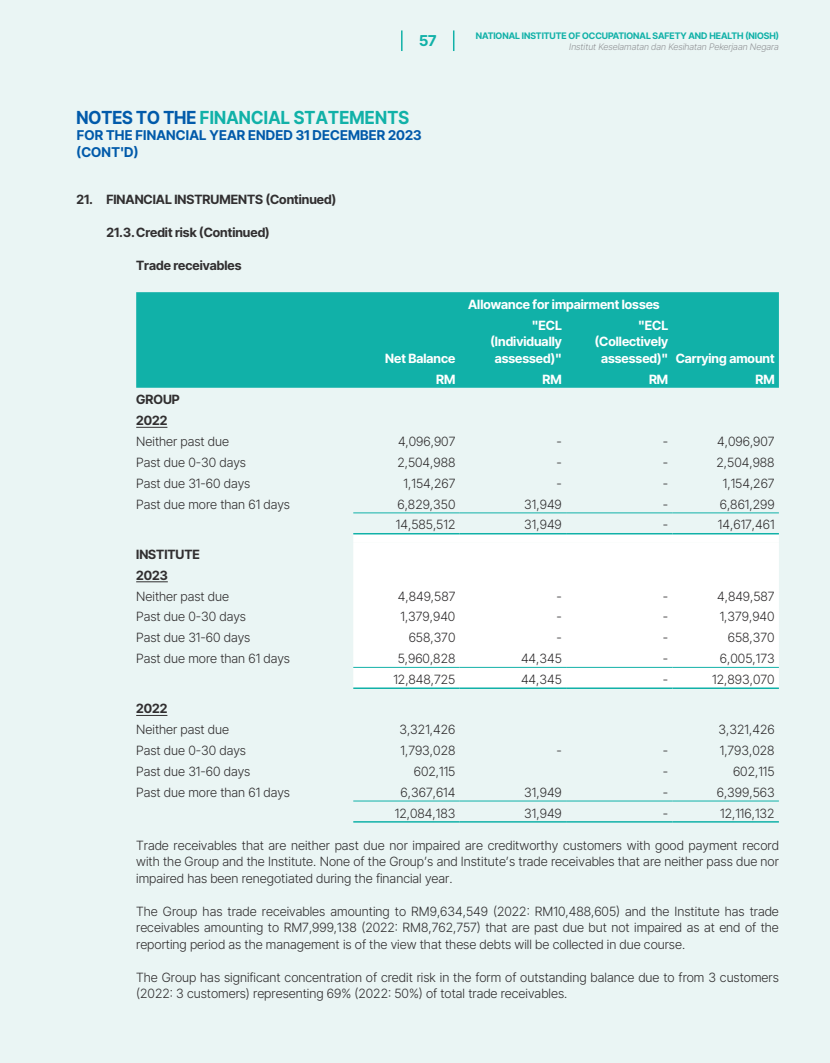
<style>
.page{position:relative;width:830px;height:1063px;background:#fff}
.page>*{position:absolute;margin:0;border:0;box-sizing:border-box;transform-origin:0 0}
.t1{font:700 18px "Inter Tight";letter-spacing:.015em;color:#11b1a8;scale:.95 1}
.t2{font:700 15px "Inter Tight";color:#11b1a8}
.t3{font:700 13.5px "Inter Tight";letter-spacing:.015em;color:#015aaa}
.Number-Normal{font:300 12.75px/16.5px "Inter Tight";color:#312f30;text-align:justify}
.Number-Normal-2{font:700 12.75px/16.5px "Inter Tight";color:#fff;text-align:right}
.t4{font:700 12.75px "Inter Tight";color:#312f30}
.t5{font:700 9px "Inter Tight";color:#11b1a8}
.t6{font:italic 300 9px "Inter Tight";color:#939598}
.s1{color:#015aaa}
</style>
<div class="page">
<div style="left:0;top:0;width:829px;height:1063px;background:#eaf5f4"></div>
<div style="left:136px;top:292px;width:642px;height:96px;background:#11b1a8"></div>
<svg style="left:353px;top:534px;width:425px;height:8px;background:#f0faf9"></svg>
<div style="left:353px;top:542px;width:425px;height:145px;background:#fff"></div>
<hr style="left:353px;top:821px;width:106px;height:2px;background:#11b1a8">
<hr style="left:459px;top:821px;width:107px;height:2px;background:#11b1a8">
<hr style="left:566px;top:821px;width:106px;height:2px;background:#11b1a8">
<hr style="left:672px;top:821px;width:106px;height:2px;background:#11b1a8">
<hr style="left:353px;top:801px;width:106px;height:1px;background:#11b1a8">
<hr style="left:459px;top:801px;width:107px;height:1px;background:#11b1a8">
<hr style="left:566px;top:801px;width:106px;height:1px;background:#11b1a8">
<hr style="left:672px;top:801px;width:106px;height:1px;background:#11b1a8">
<hr style="left:353px;top:687px;width:106px;height:2px;background:#11b1a8">
<hr style="left:459px;top:687px;width:107px;height:2px;background:#11b1a8">
<hr style="left:566px;top:687px;width:106px;height:2px;background:#11b1a8">
<hr style="left:672px;top:687px;width:106px;height:2px;background:#11b1a8">
<hr style="left:353px;top:667px;width:106px;height:1px;background:#11b1a8">
<hr style="left:459px;top:667px;width:107px;height:1px;background:#11b1a8">
<hr style="left:566px;top:667px;width:106px;height:1px;background:#11b1a8">
<hr style="left:672px;top:667px;width:106px;height:1px;background:#11b1a8">
<hr style="left:353px;top:533px;width:106px;height:1px;background:#11b1a8">
<hr style="left:459px;top:533px;width:107px;height:1px;background:#11b1a8">
<hr style="left:566px;top:533px;width:106px;height:1px;background:#11b1a8">
<hr style="left:672px;top:533px;width:106px;height:1px;background:#11b1a8">
<hr style="left:353px;top:513px;width:106px;height:1px;background:#11b1a8">
<hr style="left:459px;top:513px;width:107px;height:1px;background:#11b1a8">
<hr style="left:566px;top:513px;width:106px;height:1px;background:#11b1a8">
<hr style="left:672px;top:513px;width:106px;height:1px;background:#11b1a8">
<hr style="left:136px;top:427px;width:31px;height:1px;background:#312f30">
<hr style="left:136px;top:581px;width:32px;height:1px;background:#312f30">
<hr style="left:136px;top:715px;width:31px;height:1px;background:#312f30">
<svg style="left:453px;top:30px;width:1px;height:21px"></svg>
<svg style="left:401px;top:30px;width:1px;height:21px"></svg>
<p class="t2" style="left:419px;top:29px;width:19px">57</p>
<p class="t5" style="left:475px;top:29px;width:304px">NATIONAL INSTITUTE OF OCCUPATIONAL SAFETY AND HEALTH (NIOSH)</p>
<p class="t6" style="left:569px;top:40px;width:211px">Institut Keselamatan dan Kesihatan Pekerjaan Negara</p>
<p class="t1" style="left:77px;top:104px;width:351px"><span class="s1">NOTES TO THE</span> FINANCIAL STATEMENTS</p>
<p class="t3" style="left:77px;top:125px;width:346px">FOR THE FINANCIAL YEAR ENDED 31 DECEMBER 2023</p>
<p class="t3" style="left:77px;top:142px;width:63px">(CONT'D)</p>
<p class="t4" style="left:77px;top:189px;width:261px">21. FINANCIAL INSTRUMENTS (Continued)</p>
<p class="t4" style="left:106px;top:222px;width:165px">21.3.Credit risk (Continued)</p>
<p class="t4" style="left:136px;top:255px;width:107px">Trade receivables</p>
<p class="Number-Normal-2" style="left:385px;top:349px;width:72px">Net Balance</p>
<p class="Number-Normal-2" style="left:468px;top:295px;width:193px">Allowance for impairment losses</p>
<p class="Number-Normal-2" style="left:490px;top:316px;width:73px">"ECL (Individually assessed)"</p>
<p class="Number-Normal-2" style="left:594px;top:316px;width:75px">"ECL (Collectively assessed)"</p>
<p class="Number-Normal-2" style="left:675px;top:349px;width:100px">Carrying amount</p>
<p class="Number-Normal-2" style="left:436px;top:370px;width:21px">RM</p>
<p class="Number-Normal-2" style="left:542px;top:370px;width:21px">RM</p>
<p class="Number-Normal-2" style="left:648px;top:370px;width:21px">RM</p>
<p class="Number-Normal-2" style="left:755px;top:370px;width:21px">RM</p>
<p class="t4" style="left:136px;top:390px;width:45px">GROUP</p>
<p class="t4" style="left:136px;top:411px;width:33px">2022</p>
<p class="Number-Normal" style="left:136px;top:433px;width:94px">Neither past due</p>
<p class="Number-Normal" style="left:398px;top:433px;width:59px">4,096,907</p>
<p class="Number-Normal" style="left:556px;top:433px;width:7px">-</p>
<p class="Number-Normal" style="left:662px;top:433px;width:7px">-</p>
<p class="Number-Normal" style="left:716px;top:433px;width:59px">4,096,907</p>
<p class="Number-Normal" style="left:136px;top:454px;width:111px">Past due 0-30 days</p>
<p class="Number-Normal" style="left:397px;top:454px;width:60px">2,504,988</p>
<p class="Number-Normal" style="left:556px;top:454px;width:7px">-</p>
<p class="Number-Normal" style="left:662px;top:454px;width:7px">-</p>
<p class="Number-Normal" style="left:716px;top:454px;width:60px">2,504,988</p>
<p class="Number-Normal" style="left:136px;top:475px;width:116px">Past due 31-60 days</p>
<p class="Number-Normal" style="left:403px;top:475px;width:53px">1,154,267</p>
<p class="Number-Normal" style="left:556px;top:475px;width:7px">-</p>
<p class="Number-Normal" style="left:662px;top:475px;width:7px">-</p>
<p class="Number-Normal" style="left:722px;top:475px;width:53px">1,154,267</p>
<p class="Number-Normal" style="left:136px;top:496px;width:155px">Past due more than 61 days</p>
<p class="Number-Normal" style="left:397px;top:496px;width:59px">6,829,350</p>
<p class="Number-Normal" style="left:524px;top:496px;width:39px">31,949</p>
<p class="Number-Normal" style="left:662px;top:496px;width:7px">-</p>
<p class="Number-Normal" style="left:719px;top:496px;width:56px">6,861,299</p>
<p class="Number-Normal" style="left:396px;top:516px;width:61px">14,585,512</p>
<p class="Number-Normal" style="left:524px;top:516px;width:39px">31,949</p>
<p class="Number-Normal" style="left:662px;top:516px;width:7px">-</p>
<p class="Number-Normal" style="left:717px;top:516px;width:58px">14,617,461</p>
<p class="t4" style="left:136px;top:545px;width:65px">INSTITUTE</p>
<p class="t4" style="left:136px;top:566px;width:33px">2023</p>
<p class="Number-Normal" style="left:136px;top:588px;width:94px">Neither past due</p>
<p class="Number-Normal" style="left:397px;top:588px;width:59px">4,849,587</p>
<p class="Number-Normal" style="left:556px;top:588px;width:7px">-</p>
<p class="Number-Normal" style="left:662px;top:588px;width:7px">-</p>
<p class="Number-Normal" style="left:716px;top:588px;width:59px">4,849,587</p>
<p class="Number-Normal" style="left:136px;top:608px;width:111px">Past due 0-30 days</p>
<p class="Number-Normal" style="left:400px;top:608px;width:56px">1,379,940</p>
<p class="Number-Normal" style="left:556px;top:608px;width:7px">-</p>
<p class="Number-Normal" style="left:662px;top:608px;width:7px">-</p>
<p class="Number-Normal" style="left:719px;top:608px;width:56px">1,379,940</p>
<p class="Number-Normal" style="left:136px;top:629px;width:116px">Past due 31-60 days</p>
<p class="Number-Normal" style="left:408px;top:629px;width:48px">658,370</p>
<p class="Number-Normal" style="left:556px;top:629px;width:7px">-</p>
<p class="Number-Normal" style="left:662px;top:629px;width:7px">-</p>
<p class="Number-Normal" style="left:727px;top:629px;width:48px">658,370</p>
<p class="Number-Normal" style="left:136px;top:650px;width:155px">Past due more than 61 days</p>
<p class="Number-Normal" style="left:397px;top:650px;width:59px">5,960,828</p>
<p class="Number-Normal" style="left:520px;top:650px;width:42px">44,345</p>
<p class="Number-Normal" style="left:662px;top:650px;width:7px">-</p>
<p class="Number-Normal" style="left:719px;top:650px;width:56px">6,005,173</p>
<p class="Number-Normal" style="left:393px;top:671px;width:64px">12,848,725</p>
<p class="Number-Normal" style="left:520px;top:671px;width:42px">44,345</p>
<p class="Number-Normal" style="left:662px;top:671px;width:7px">-</p>
<p class="Number-Normal" style="left:712px;top:671px;width:64px">12,893,070</p>
<p class="t4" style="left:136px;top:699px;width:33px">2022</p>
<p class="Number-Normal" style="left:136px;top:721px;width:94px">Neither past due</p>
<p class="Number-Normal" style="left:399px;top:721px;width:57px">3,321,426</p>
<p class="Number-Normal" style="left:718px;top:721px;width:57px">3,321,426</p>
<p class="Number-Normal" style="left:136px;top:742px;width:111px">Past due 0-30 days</p>
<p class="Number-Normal" style="left:400px;top:742px;width:56px">1,793,028</p>
<p class="Number-Normal" style="left:556px;top:742px;width:7px">-</p>
<p class="Number-Normal" style="left:662px;top:742px;width:7px">-</p>
<p class="Number-Normal" style="left:719px;top:742px;width:56px">1,793,028</p>
<p class="Number-Normal" style="left:136px;top:763px;width:116px">Past due 31-60 days</p>
<p class="Number-Normal" style="left:413px;top:763px;width:43px">602,115</p>
<p class="Number-Normal" style="left:662px;top:763px;width:7px">-</p>
<p class="Number-Normal" style="left:732px;top:763px;width:43px">602,115</p>
<p class="Number-Normal" style="left:136px;top:784px;width:155px">Past due more than 61 days</p>
<p class="Number-Normal" style="left:400px;top:784px;width:56px">6,367,614</p>
<p class="Number-Normal" style="left:524px;top:784px;width:39px">31,949</p>
<p class="Number-Normal" style="left:662px;top:784px;width:7px">-</p>
<p class="Number-Normal" style="left:716px;top:784px;width:59px">6,399,563</p>
<p class="Number-Normal" style="left:395px;top:805px;width:62px">12,084,183</p>
<p class="Number-Normal" style="left:524px;top:805px;width:39px">31,949</p>
<p class="Number-Normal" style="left:662px;top:805px;width:7px">-</p>
<p class="Number-Normal" style="left:719px;top:805px;width:56px">12,116,132</p>
<p class="Number-Normal" style="left:136px;top:837px;width:644px">Trade receivables that are neither past due nor impaired are creditworthy customers with good payment record with the Group and the Institute. None of the Group’s and Institute’s trade receivables that are neither pass due nor impaired has been renegotiated during the financial year.</p>
<p class="Number-Normal" style="left:136px;top:903px;width:644px">The Group has trade receivables amounting to RM9,634,549 (2022: RM10,488,605) and the Institute has trade receivables amounting to RM7,999,138 (2022: RM8,762,757) that are past due but not impaired as at end of the reporting period as the management is of the view that these debts will be collected in due course.</p>
<p class="Number-Normal" style="left:136px;top:969px;width:644px">The Group has significant concentration of credit risk in the form of outstanding balance due to from 3 customers (2022: 3 customers) representing 69% (2022: 50%) of total trade receivables.</p>
</div>
